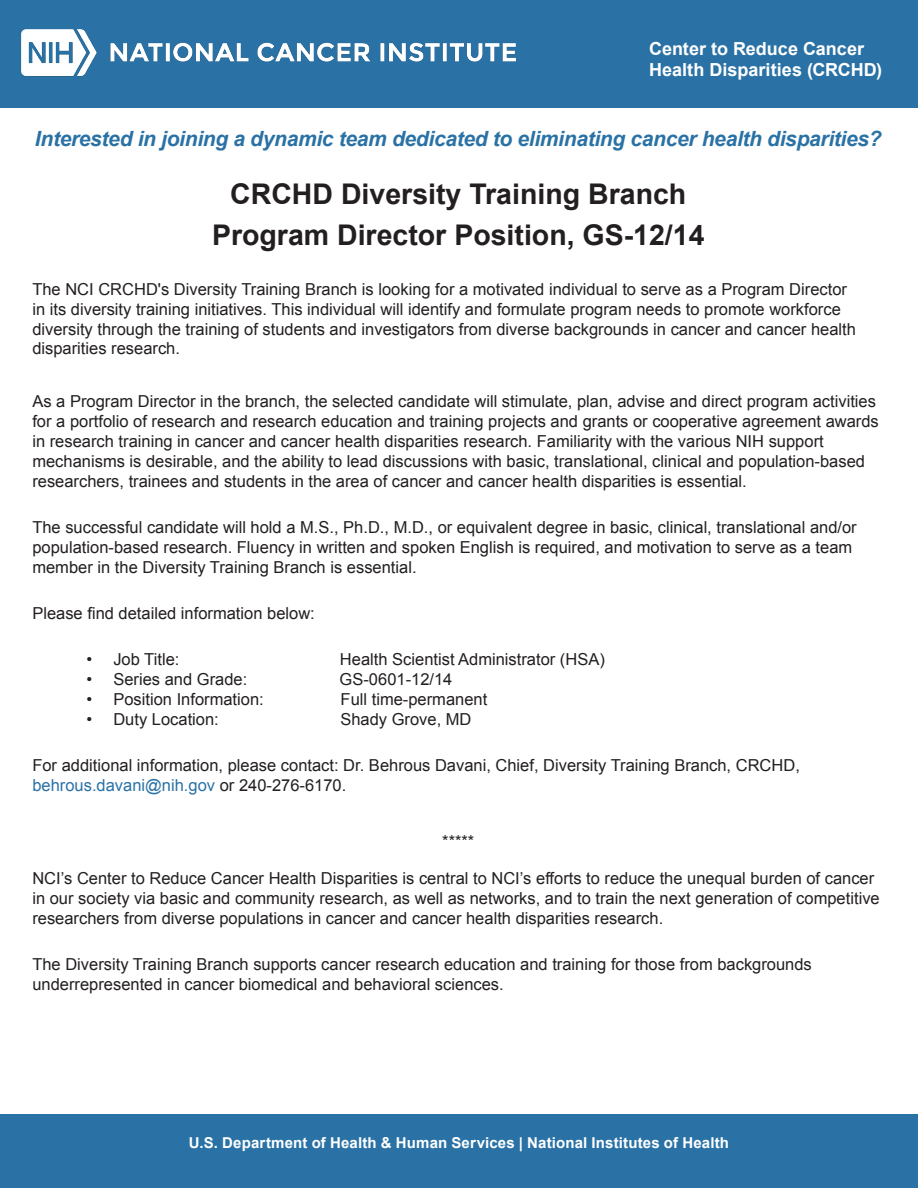
<style>
.page{position:relative;width:918px;height:1188px;background:#fff}
.page>*{position:absolute;margin:0;border:0;box-sizing:border-box;transform-origin:0 0}
.t1{font:700 28.5px "Arial";color:#231f20}
.t2{font:italic 700 21px "Arial";letter-spacing:-.015em;color:#2a72a5}
.t3{font:700 18px "Arial";color:#fff}
.t4{font:16.5px/19.8px "Arial";color:#231f20}
.t5{font:700 15px "Arial";letter-spacing:.01em;color:#fff}
.s1{color:#2a72a5}
</style>
<div class="page">
<div style="left:0;top:1115px;width:918px;height:73px;background:#2a72a5"></div>
<div style="left:0;top:0;width:918px;height:108px;background:#2a72a5"></div>
<img style="left:21px;top:29px;width:495px;height:48px">
<p class="t3" style="left:649px;top:36px;width:216px">Center to Reduce Cancer</p>
<p class="t3" style="left:649px;top:57px;width:235px">Health Disparities (CRCHD)</p>
<p class="t2" style="left:35px;top:125px;width:848px">Interested in joining a dynamic team dedicated to eliminating cancer health disparities?</p>
<p class="t1" style="left:230px;top:174px;width:458px">CRCHD Diversity Training Branch</p>
<p class="t1" style="left:212px;top:215px;width:494px">Program Director Position, GS-12/14</p>
<p class="t4" style="left:32px;top:279px;width:825px">The NCI CRCHD's Diversity Training Branch is looking for a motivated individual to serve as a Program Director in its diversity training initiatives. This individual will identify and formulate program needs to promote workforce diversity through the training of students and investigators from diverse backgrounds in cancer and cancer health disparities research.</p>
<p class="t4" style="left:32px;top:392px;width:848px">As a Program Director in the branch, the selected candidate will stimulate, plan, advise and direct program activities for a portfolio of research and research education and training projects and grants or cooperative agreement awards in research training in cancer and cancer health disparities research. Familiarity with the various NIH support mechanisms is desirable, and the ability to lead discussions with basic, translational, clinical and population-based researchers, trainees and students in the area of cancer and cancer health disparities is essential.</p>
<p class="t4" style="left:32px;top:517px;width:826px">The successful candidate will hold a M.S., Ph.D., M.D., or equivalent degree in basic, clinical, translational and/or population-based research. Fluency in written and spoken English is required, and motivation to serve as a team member in the Diversity Training Branch is essential.</p>
<p class="t4" style="left:32px;top:603px;width:284px">Please find detailed information below:</p>
<p class="t4" style="left:86px;top:650px;width:95px">• Job Title:</p>
<p class="t4" style="left:340px;top:650px;width:266px">Health Scientist Administrator (HSA)</p>
<p class="t4" style="left:86px;top:670px;width:162px">• Series and Grade:</p>
<p class="t4" style="left:340px;top:670px;width:114px">GS-0601-12/14</p>
<p class="t4" style="left:86px;top:689px;width:179px">• Position Information:</p>
<p class="t4" style="left:341px;top:689px;width:148px">Full time-permanent</p>
<p class="t4" style="left:86px;top:709px;width:134px">• Duty Location:</p>
<p class="t4" style="left:340px;top:709px;width:133px">Shady Grove, MD</p>
<p class="t4" style="left:32px;top:756px;width:769px">For additional information, please contact: Dr. Behrous Davani, Chief, Diversity Training Branch, CRCHD, <span class="s1">behrous.davani@nih.gov</span> or 240-276-6170.</p>
<p class="t4" style="left:442px;top:831px;width:34px">*****</p>
<p class="t4" style="left:32px;top:869px;width:849px">NCI’s Center to Reduce Cancer Health Disparities is central to NCI’s efforts to reduce the unequal burden of cancer in our society via basic and community research, as well as networks, and to train the next generation of competitive researchers from diverse populations in cancer and cancer health disparities research.</p>
<p class="t4" style="left:32px;top:955px;width:781px">The Diversity Training Branch supports cancer research education and training for those from backgrounds underrepresented in cancer biomedical and behavioral sciences.</p>
<p class="t5" style="left:189px;top:1132px;width:542px">U.S. Department of Health &amp; Human Services | National Institutes of Health</p>
</div>
